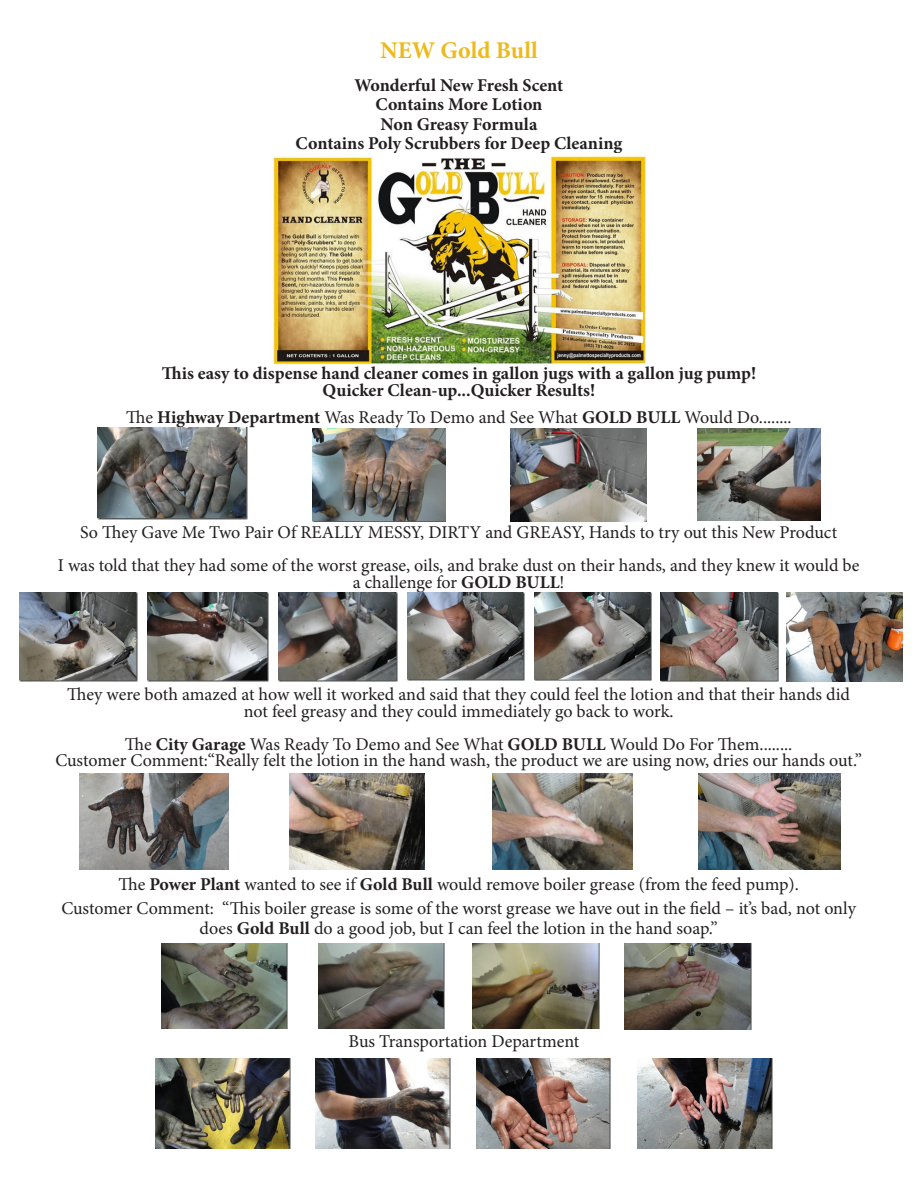
<style>
.page{position:relative;width:918px;height:1188px;background:#fff}
.page>*{position:absolute;margin:0;border:0;box-sizing:border-box;transform-origin:0 0}
.t1{font:700 24px "Minion Pro";letter-spacing:.005em;color:#eeb91b}
.t2{font:18px/16.5px "Minion Pro";letter-spacing:-.005em;color:#231f20;text-align:center}
.t3{font:700 18px "Minion Pro";color:#231f20}
.s1{font-weight:700}
</style>
<div class="page">
<img style="left:272px;top:154px;width:374px;height:211px">
<img style="left:97px;top:428px;width:151px;height:91px">
<img style="left:313px;top:428px;width:132px;height:93px">
<img style="left:510px;top:428px;width:136px;height:93px">
<img style="left:697px;top:428px;width:124px;height:92px">
<img style="left:20px;top:592px;width:118px;height:90px">
<img style="left:147px;top:592px;width:121px;height:89px">
<img style="left:278px;top:592px;width:119px;height:90px">
<img style="left:535px;top:592px;width:116px;height:88px">
<img style="left:660px;top:592px;width:118px;height:89px">
<img style="left:786px;top:592px;width:117px;height:89px">
<img style="left:408px;top:592px;width:116px;height:88px">
<img style="left:79px;top:774px;width:149px;height:96px">
<img style="left:289px;top:774px;width:136px;height:96px">
<img style="left:493px;top:774px;width:139px;height:96px">
<img style="left:699px;top:774px;width:141px;height:96px">
<img style="left:162px;top:944px;width:126px;height:84px">
<img style="left:319px;top:944px;width:126px;height:84px">
<img style="left:473px;top:944px;width:127px;height:85px">
<img style="left:624px;top:944px;width:128px;height:85px">
<img style="left:638px;top:1058px;width:134px;height:91px">
<img style="left:476px;top:1058px;width:134px;height:91px">
<img style="left:316px;top:1058px;width:134px;height:91px">
<img style="left:156px;top:1058px;width:134px;height:91px">
<p class="t1" style="left:380px;top:33px;width:159px">NEW Gold Bull</p>
<p class="t3" style="left:355px;top:73px;width:210px">Wonderful New Fresh Scent</p>
<p class="t3" style="left:376px;top:92px;width:168px">Contains More Lotion</p>
<p class="t3" style="left:381px;top:112px;width:158px">Non Greasy Formula</p>
<p class="t3" style="left:296px;top:131px;width:328px">Contains Poly Scrubbers for Deep Cleaning</p>
<p class="t3" style="left:162px;top:361px;width:596px">This easy to dispense hand cleaner comes in gallon jugs with a gallon jug pump!</p>
<p class="t3" style="left:323px;top:377px;width:274px">Quicker Clean-up...Quicker Results!</p>
<p class="t2" style="left:126px;top:409px;width:667px">The <span class="s1">Highway Department</span> Was Ready To Demo and See What <span class="s1">GOLD BULL</span> Would Do........</p>
<p class="t2" style="left:80px;top:524px;width:759px">So They Gave Me Two Pair Of REALLY MESSY, DIRTY and GREASY, Hands to try out this New Product</p>
<p class="t2" style="left:58px;top:557px;width:803px">I was told that they had some of the worst grease, oils, and brake dust on their hands, and they knew it would be a challenge for <span class="s1">GOLD BULL</span>!</p>
<p class="t2" style="left:67px;top:686px;width:784px">They were both amazed at how well it worked and said that they could feel the lotion and that their hands did not feel greasy and they could immediately go back to work.</p>
<p class="t2" style="left:125px;top:736px;width:669px">The <span class="s1">City Garage</span> Was Ready To Demo and See What <span class="s1">GOLD BULL</span> Would Do For Them........</p>
<p class="t2" style="left:55px;top:752px;width:808px">Customer Comment:“Really felt the lotion in the hand wash, the product we are using now, dries our hands out.”</p>
<p class="t2" style="left:119px;top:876px;width:682px">The <span class="s1">Power Plant</span> wanted to see if <span class="s1">Gold Bull</span> would remove boiler grease (from the feed pump).</p>
<p class="t2" style="left:61px;top:899px;width:796px;line-height:19.5px">Customer Comment: “This boiler grease is some of the worst grease we have out in the field – it’s bad, not only does <span class="s1">Gold Bull</span> do a good job, but I can feel the lotion in the hand soap.”</p>
<p class="t2" style="left:349px;top:1033px;width:232px">Bus Transportation Department</p>
</div>
